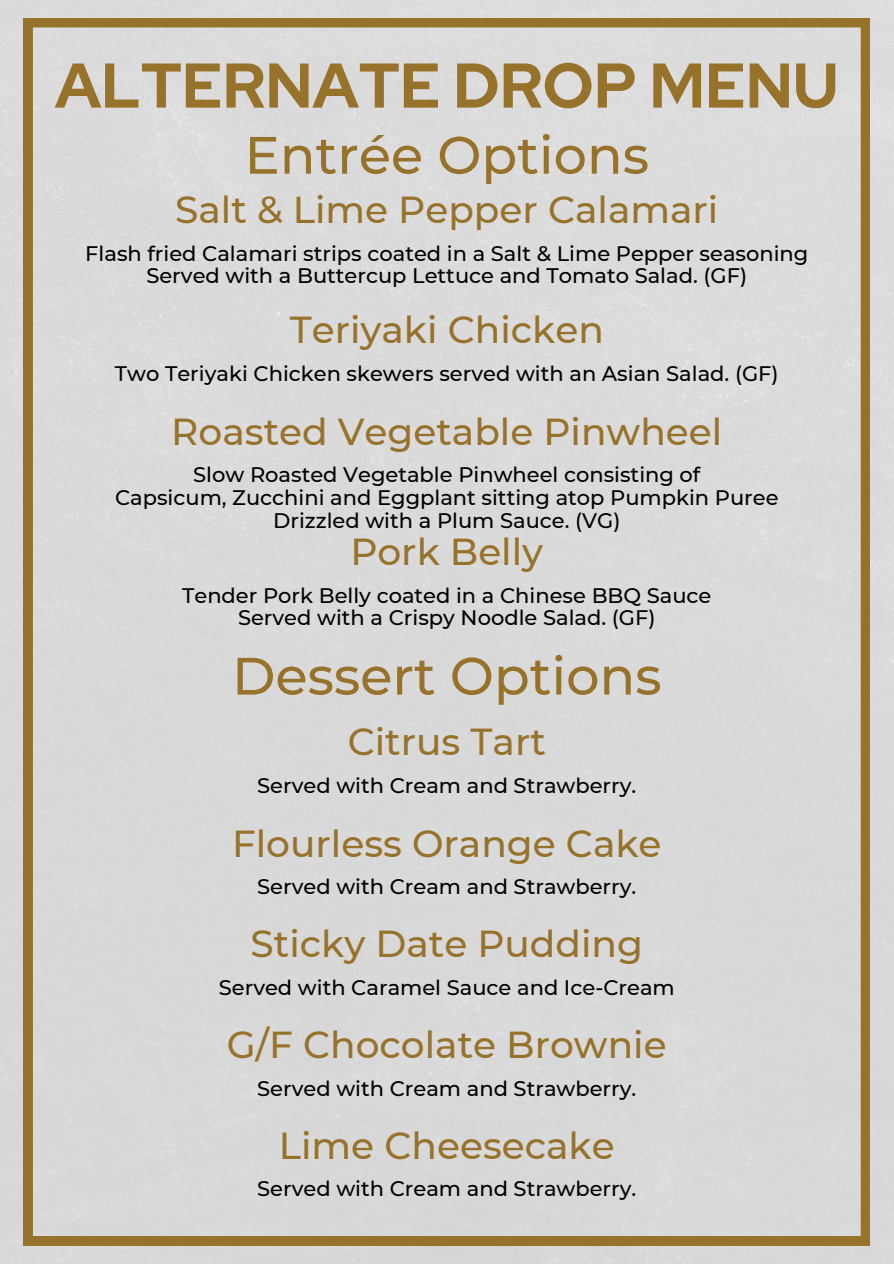
<style>
.page{position:relative;width:894px;height:1264px;background:#fff}
.page>*{position:absolute;margin:0;border:0;box-sizing:border-box;transform-origin:0 0}
.t1{font:700 63px "Red Hat Display";color:#96722b}
.t2{font:500 52.5px "Montserrat";color:#96722b}
.t3{font:500 37.5px "Montserrat";color:#96722b}
.t4{font:500 21px "Montserrat";color:#000}
</style>
<div class="page">
<div style="left:0;top:0;width:893px;height:1263px;background:#dbdada"></div>
<div style="left:24px;top:18px;width:845px;height:1226px;background:#dadada"></div>
<p class="t1" style="left:55px;top:43px;width:784px">ALTERNATE DROP MENU</p>
<h3 class="t2" style="left:244px;top:123px;width:406px">Entrée Options</h3>
<h3 class="t3" style="left:175px;top:187px;width:544px">Salt &amp; Lime Pepper Calamari</h3>
<p class="t4" style="left:85px;top:240px;width:724px">Flash fried Calamari strips coated in a Salt &amp; Lime Pepper seasoning</p>
<h3 class="t4" style="left:146px;top:263px;width:602px">Served with a Buttercup Lettuce and Tomato Salad. (GF)</h3>
<p class="t3" style="left:289px;top:307px;width:315px">Teriyaki Chicken</p>
<p class="t4" style="left:115px;top:361px;width:665px">Two Teriyaki Chicken skewers served with an Asian Salad. (GF)</p>
<h1 class="t3" style="left:171px;top:408px;width:552px">Roasted Vegetable Pinwheel</h1>
<p class="t4" style="left:193px;top:462px;width:508px">Slow Roasted Vegetable Pinwheel consisting of</p>
<h2 class="t4" style="left:115px;top:484px;width:665px">Capsicum, Zucchini and Eggplant sitting atop Pumpkin Puree</h2>
<h3 class="t4" style="left:273px;top:507px;width:349px">Drizzled with a Plum Sauce. (VG)</h3>
<p class="t3" style="left:350px;top:529px;width:194px">Pork Belly</p>
<h3 class="t4" style="left:182px;top:582px;width:530px">Tender Pork Belly coated in a Chinese BBQ Sauce</h3>
<p class="t4" style="left:238px;top:605px;width:419px">Served with a Crispy Noodle Salad. (GF)</p>
<p class="t2" style="left:232px;top:643px;width:431px">Dessert Options</p>
<h3 class="t3" style="left:347px;top:719px;width:200px">Citrus Tart</h3>
<p class="t4" style="left:257px;top:772px;width:380px">Served with Cream and Strawberry.</p>
<h2 class="t3" style="left:232px;top:820px;width:431px">Flourless Orange Cake</h2>
<h3 class="t4" style="left:257px;top:874px;width:380px">Served with Cream and Strawberry.</h3>
<p class="t3" style="left:250px;top:920px;width:394px">Sticky Date Pudding</p>
<p class="t4" style="left:219px;top:974px;width:457px">Served with Caramel Sauce and Ice-Cream</p>
<p class="t3" style="left:227px;top:1021px;width:441px">G/F Chocolate Brownie</p>
<h3 class="t4" style="left:257px;top:1075px;width:380px">Served with Cream and Strawberry.</h3>
<h3 class="t3" style="left:279px;top:1122px;width:337px">Lime Cheesecake</h3>
<p class="t4" style="left:257px;top:1175px;width:380px">Served with Cream and Strawberry.</p>
</div>
